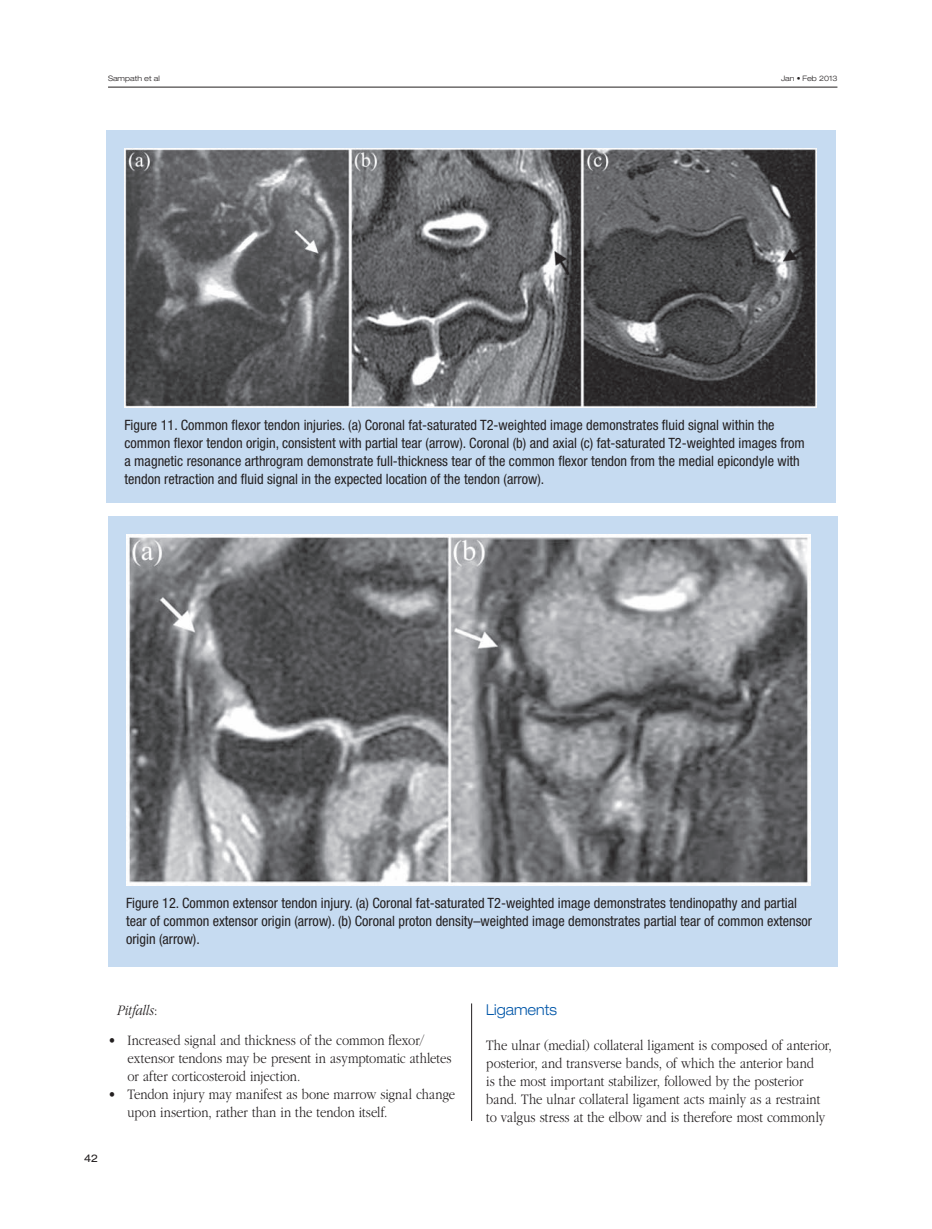
<style>
.page{position:relative;width:932px;height:1229px;background:#fff}
.page>*{position:absolute;margin:0;border:0;box-sizing:border-box;transform-origin:0 0}
.t1{font:300 15px/18px "Garamond";color:#231f20;scale:.85 1}
.t2{font:italic 300 15px "Garamond";letter-spacing:-.005em;color:#231f20;scale:.85 1}
.t3{font:300 expanded 15px "Helvetica Neue";color:#0156a8;scale:.9 1}
.t4{font:condensed 14.25px/18px "Helvetica Neue";color:#231f20}
.t5{font:expanded 10.5px "Helvetica Neue";color:#231f20}
.t6{font:300 expanded 7.5px "Helvetica Neue";color:#231f20}
.s1{font-style:normal}
</style>
<div class="page">
<hr style="left:108px;top:87px;width:729px;height:1px;background:#231f20">
<hr style="left:471px;top:1003px;width:1px;height:117px;background:#231f20">
<div style="left:106px;top:130px;width:730px;height:373px;background:#c6dbf1"></div>
<img style="left:124px;top:148px;width:692px;height:259px">
<div style="left:108px;top:516px;width:729px;height:450px;background:#c6dbf1"></div>
<img style="left:126px;top:534px;width:684px;height:352px">
<p class="t6" style="left:108px;top:74px;width:53px">Sampath et al</p>
<p class="t6" style="left:781px;top:74px;width:58px">Jan • Feb 2013</p>
<p class="t4" style="left:124px;top:416px;width:682px">Figure 11. Common flexor tendon injuries. (a) Coronal fat-saturated T2-weighted image demonstrates fluid signal within the common flexor tendon origin, consistent with partial tear (arrow). Coronal (b) and axial (c) fat-saturated T2-weighted images from a magnetic resonance arthrogram demonstrate full-thickness tear of the common flexor tendon from the medial epicondyle with tendon retraction and fluid signal in the expected location of the tendon (arrow).</p>
<p class="t4" style="left:126px;top:894px;width:687px">Figure 12. Common extensor tendon injury. (a) Coronal fat-saturated T2-weighted image demonstrates tendinopathy and partial tear of common extensor origin (arrow). (b) Coronal proton density–weighted image demonstrates partial tear of common extensor origin (arrow).</p>
<p class="t2" style="left:117px;top:1002px;width:49px">Pitfalls<span class="s1">:</span></p>
<p class="t1" style="left:127px;top:1031px;width:383px;text-indent:-19px">• Increased signal and thickness of the common flexor/ extensor tendons may be present in asymptomatic athletes or after corticosteroid injection.</p>
<p class="t1" style="left:127px;top:1085px;width:387px;text-indent:-19px">• Tendon injury may manifest as bone marrow signal change upon insertion, rather than in the tendon itself.</p>
<p class="t5" style="left:84px;top:1151px;width:16px">42</p>
<p class="t3" style="left:486px;top:1000px;width:80px">Ligaments</p>
<p class="t1" style="left:486px;top:1036px;width:408px">The ulnar (medial) collateral ligament is composed of anterior, posterior, and transverse bands, of which the anterior band<br>is the most important stabilizer, followed by the posterior band. The ulnar collateral ligament acts mainly as a restraint to valgus stress at the elbow and is therefore most commonly</p>
</div>
